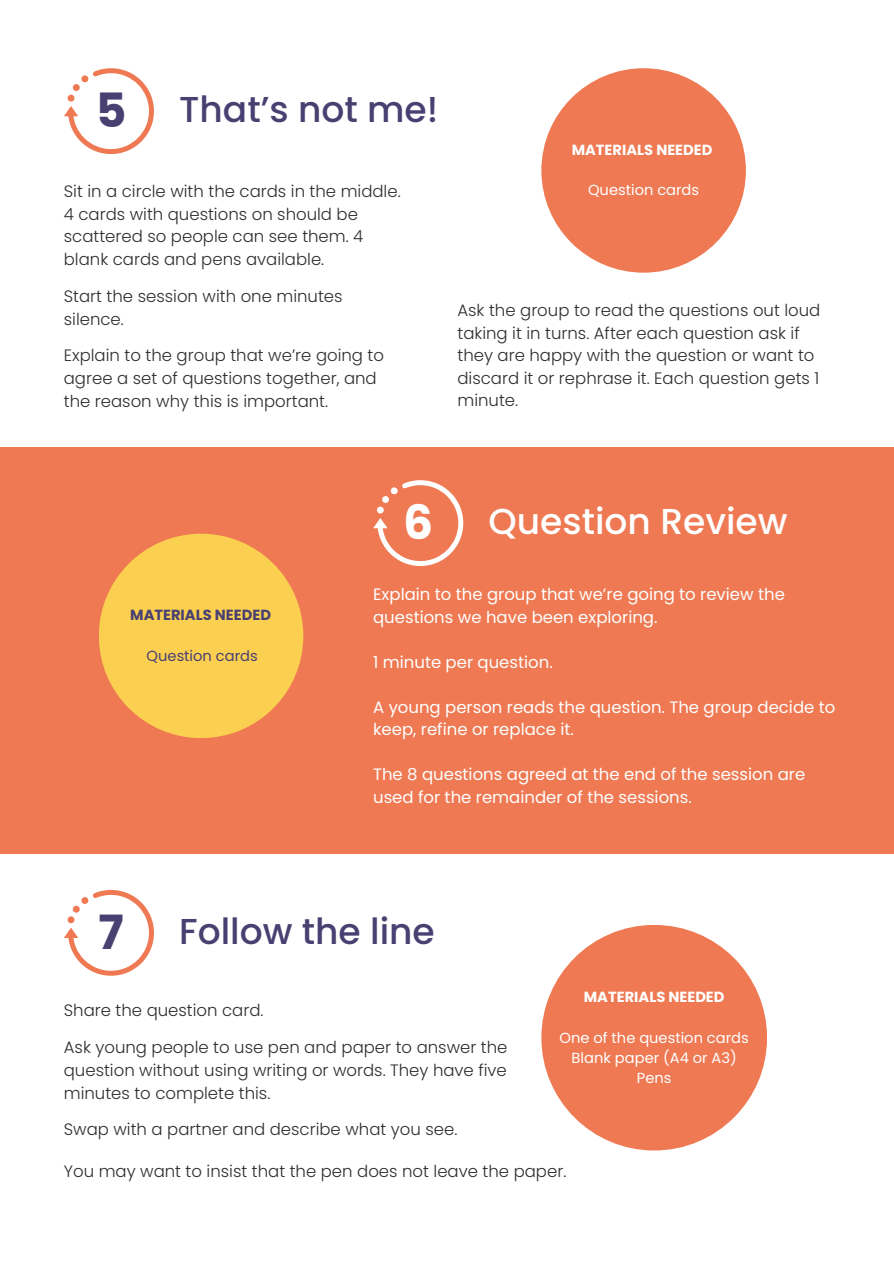
<style>
.page{position:relative;width:894px;height:1264px;background:#fff}
.page>*{position:absolute;margin:0;border:0;box-sizing:border-box;transform-origin:0 0}
.t1{font:700 47.25px "Poppins";color:#484071}
.t2{font:700 47.25px "Poppins";color:#fff}
.t3{font:500 36px "Poppins";color:#484071}
.t4{font:500 36px "Poppins";color:#fff}
.t5{font:300 16.5px/22.8px "Poppins";color:#2e2e2e}
.t6{font:16.5px/22.5px "Poppins";color:#fff}
.t7{font:14.7px "Poppins";color:#fff}
.t8{font:700 14.7px "Poppins";color:#fff}
.t9{font:700 14.7px "Poppins";color:#484071}
.t10{font:14.7px "Poppins";color:#484071}
</style>
<div class="page">
<svg style="left:64px;top:68px;width:90px;height:86px"></svg>
<div style="left:82px;top:82px;width:58px;height:58px;background:#fff;border-radius:50%"></div>
<svg style="left:64px;top:889px;width:90px;height:86px"></svg>
<div style="left:82px;top:903px;width:58px;height:58px;background:#fff;border-radius:50%"></div>
<div style="left:541px;top:68px;width:204px;height:205px;background:#ee7952;border-radius:50%"></div>
<div style="left:541px;top:924px;width:225px;height:226px;background:#ee7952;border-radius:50%"></div>
<div style="left:0;top:447px;width:893px;height:407px;background:#ee7952"></div>
<div style="left:99px;top:533px;width:204px;height:205px;background:#fbcf50;border-radius:50%"></div>
<svg style="left:373px;top:480px;width:90px;height:85px"></svg>
<div style="left:392px;top:495px;width:57px;height:57px;background:#ee7952;border-radius:50%"></div>
<p class="t1" style="left:96px;top:78px;width:32px">5</p>
<p class="t3" style="left:179px;top:85px;width:260px">That’s not me!</p>
<h1 class="t5" style="left:64px;top:180px;width:338px">Sit in a circle with the cards in the middle.<br>4 cards with questions on should be scattered so people can see them. 4 blank cards and pens available.</h1>
<h3 class="t5" style="left:64px;top:285px;width:280px">Start the session with one minutes silence.</h3>
<p class="t5" style="left:64px;top:344px;width:322px">Explain to the group that we’re going to agree a set of questions together, and the reason why this is important.</p>
<p class="t8" style="left:571px;top:139px;width:142px">MATERIALS NEEDED</p>
<h1 class="t7" style="left:588px;top:180px;width:113px">Question cards</h1>
<h3 class="t5" style="left:457px;top:299px;width:364px">Ask the group to read the questions out loud taking it in turns. After each question ask if they are happy with the question or want to discard it or rephrase it. Each question gets 1 minute.</h3>
<p class="t9" style="left:130px;top:604px;width:142px">MATERIALS NEEDED</p>
<h2 class="t10" style="left:147px;top:645px;width:113px">Question cards</h2>
<p class="t2" style="left:403px;top:490px;width:32px">6</p>
<p class="t4" style="left:488px;top:496px;width:300px">Question Review</p>
<h1 class="t6" style="left:373px;top:583px;width:413px">Explain to the group that we’re going to review the questions we have been exploring.</h1>
<h3 class="t6" style="left:373px;top:651px;width:181px">1 minute per question.</h3>
<p class="t6" style="left:373px;top:696px;width:463px">A young person reads the question. The group decide to keep, refine or replace it.</p>
<p class="t6" style="left:373px;top:763px;width:433px">The 8 questions agreed at the end of the session are used for the remainder of the sessions.</p>
<p class="t1" style="left:99px;top:899px;width:27px">7</p>
<p class="t3" style="left:179px;top:906px;width:257px">Follow the line</p>
<h2 class="t8" style="left:583px;top:986px;width:142px">MATERIALS NEEDED</h2>
<h2 class="t7" style="left:559px;top:1027px;width:191px">One of the question cards</h2>
<h2 class="t7" style="left:571px;top:1047px;width:166px">Blank paper (A4 or A3)</h2>
<h2 class="t7" style="left:636px;top:1067px;width:36px">Pens</h2>
<h2 class="t5" style="left:64px;top:999px;width:201px">Share the question card.</h2>
<h2 class="t5" style="left:64px;top:1035px;width:445px;text-align:justify">Ask young people to use pen and paper to answer the question without using writing or words. They have five minutes to complete this.</h2>
<h2 class="t5" style="left:64px;top:1118px;width:395px">Swap with a partner and describe what you see.</h2>
<h2 class="t5" style="left:64px;top:1159px;width:504px">You may want to insist that the pen does not leave the paper.</h2>
</div>
